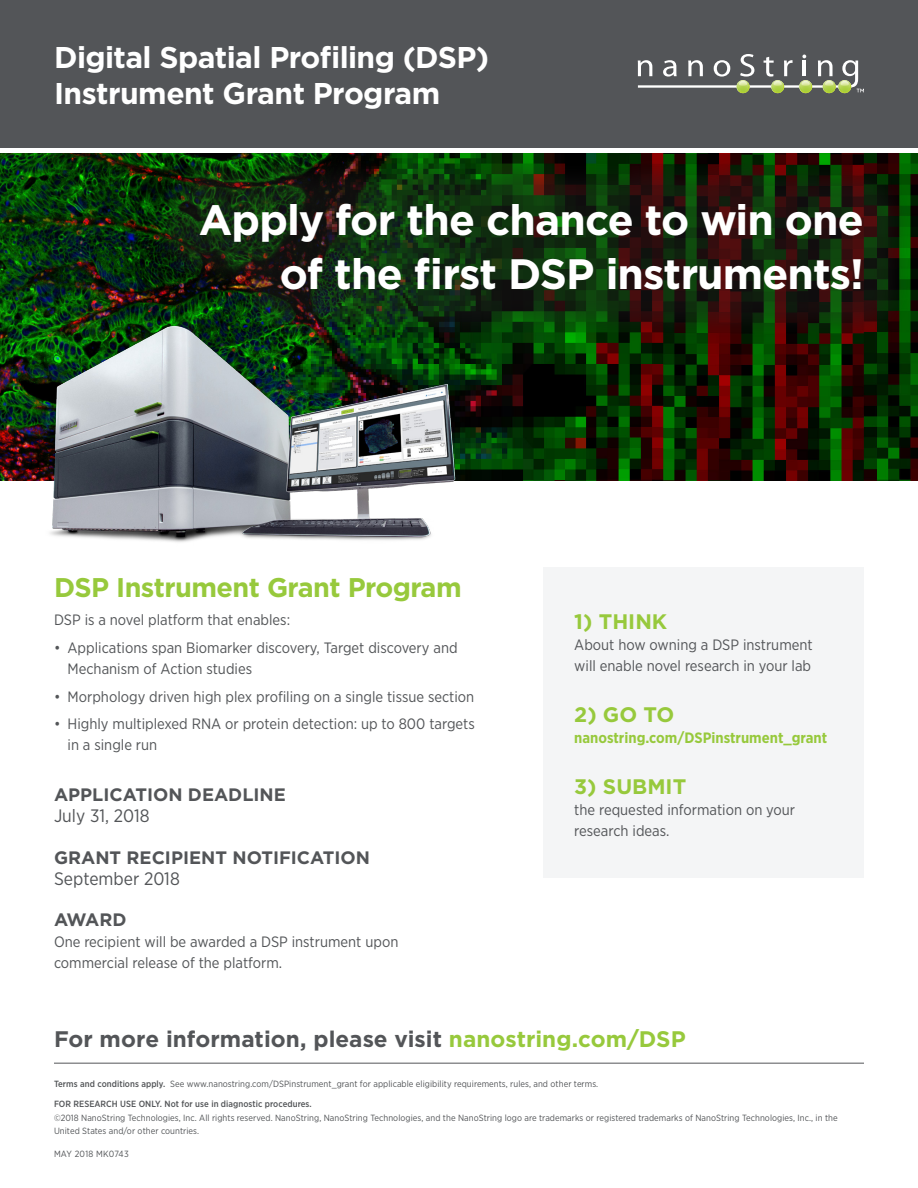
<style>
.page{position:relative;width:918px;height:1188px;background:#fff}
.page>*{position:absolute;margin:0;border:0;box-sizing:border-box;transform-origin:0 0}
.t1{font:700 42.45px/54px "Gotham";letter-spacing:-.02em;color:#fff;text-align:right}
.t2{font:700 30px/36px "Gotham";letter-spacing:-.02em;color:#fff}
.t3{font:700 27px "Gotham";letter-spacing:-.02em;color:#97c93c}
.t4{font:700 22.5px "Gotham";color:#535558}
.t5{font:700 21px "Gotham";color:#97c93c}
.t6{font:700 18px "Gotham";color:#535558}
.t7{font:18px "Gotham Narrow";color:#535558}
.t8{font:15px/21px "Gotham Narrow";color:#535558}
.t9{font:700 15px "Gotham Narrow";color:#97c93c}
.Footer__Body_Copy{font:9px/13.5px "Gotham Narrow";letter-spacing:.005em;color:#535558}
.Footer__Body_Copy-2{font:9px "Gotham Narrow";letter-spacing:.025em;color:#535558}
.s1{color:#97c93c}
.s2{font-weight:500}
</style>
<div class="page">
<div style="left:543px;top:567px;width:321px;height:311px;background:#f4f5f6"></div>
<img style="left:0;top:154px;width:918px;height:326px">
<div style="left:0;top:0;width:918px;height:147px;background:#535558"></div>
<svg style="left:638px;top:54px;width:226px;height:39px"></svg>
<hr style="left:54px;top:1063px;width:810px;height:1px;background:#535558">
<img style="left:3px;top:275px;width:493px;height:267px">
<div style="left:148px;top:151px;width:767px;height:192px;background:#231f20;opacity:.44"></div>
<p class="t2" style="left:54px;top:39px;width:436px">Digital Spatial Profiling (DSP)<br>Instrument Grant Program</p>
<p class="t1" style="left:199px;top:193px;width:667px">Apply for the chance to win one of the first DSP instruments!</p>
<p class="t3" style="left:54px;top:570px;width:409px">DSP Instrument Grant Program</p>
<p class="t8" style="left:54px;top:609px;width:238px">DSP is a novel platform that enables:</p>
<p class="t8" style="left:68px;top:637px;width:392px;text-indent:-14px">• Applications span Biomarker discovery, Target discovery and<br>Mechanism of Action studies</p>
<p class="t8" style="left:54px;top:685px;width:422px">• Morphology driven high plex profiling on a single tissue section</p>
<p class="t8" style="left:68px;top:713px;width:409px;text-indent:-14px">• Highly multiplexed RNA or protein detection: up to 800 targets in a single run</p>
<p class="t6" style="left:54px;top:783px;width:233px">APPLICATION DEADLINE</p>
<p class="t7" style="left:54px;top:805px;width:97px">July 31, 2018</p>
<p class="t6" style="left:54px;top:845px;width:318px">GRANT RECIPIENT NOTIFICATION</p>
<p class="t7" style="left:54px;top:867px;width:127px">September 2018</p>
<p class="t6" style="left:54px;top:908px;width:74px">AWARD</p>
<p class="t8" style="left:54px;top:931px;width:346px">One recipient will be awarded a DSP instrument upon commercial release of the platform.</p>
<p class="t5" style="left:574px;top:607px;width:95px">1) THINK</p>
<p class="t8" style="left:574px;top:633px;width:240px">About how owning a DSP instrument will enable novel research in your lab</p>
<p class="t5" style="left:574px;top:700px;width:102px">2) GO TO</p>
<p class="t9" style="left:574px;top:728px;width:254px">nanostring.com/DSPinstrument_grant</p>
<p class="t5" style="left:574px;top:772px;width:114px">3) SUBMIT</p>
<p class="t8" style="left:574px;top:798px;width:223px">the requested information on your research ideas.</p>
<p class="t4" style="left:54px;top:1024px;width:633px">For more information, please visit <span class="s1">nanostring.com/DSP</span></p>
<p class="Footer__Body_Copy" style="left:54px;top:1077px;width:546px"><span class="s2">Terms and conditions apply.</span> See www.nanostring.com/DSPinstrument_grant for applicable eligibility requirements, rules, and other terms.</p>
<p class="Footer__Body_Copy" style="left:54px;top:1097px;width:785px"><span class="s2">FOR RESEARCH USE ONLY. Not for use in diagnostic procedures.<br></span>©2018 NanoString Technologies, Inc. All rights reserved. NanoString, NanoString Technologies, and the NanoString logo are trademarks or registered trademarks of NanoString Technologies, Inc., in the<br>United States and/or other countries.</p>
<p class="Footer__Body_Copy-2" style="left:54px;top:1149px;width:76px">MAY 2018 MK0743</p>
</div>
